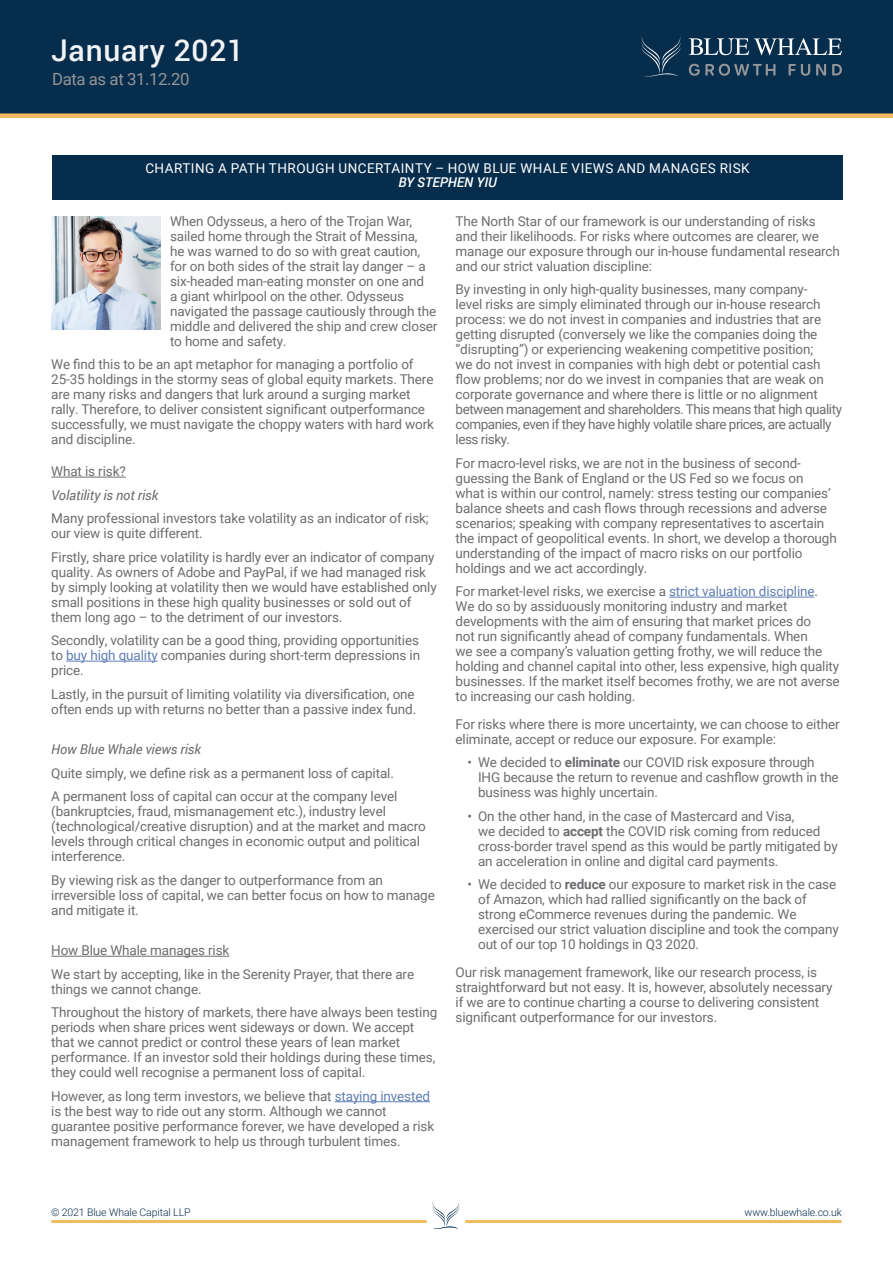
<style>
.page{position:relative;width:893px;height:1263px;background:#fff}
.page>*{position:absolute;margin:0;border:0;box-sizing:border-box;transform-origin:0 0}
.t1{font:500 30px "Roboto";letter-spacing:.025em;color:#f2f4f6}
.t2{font:16.8px "Roboto";letter-spacing:-.025em;color:#939598}
.Paragraph_Style_6{font:13.5px/15px "Roboto";letter-spacing:-.01em;color:#6c6d70}
.t3{font:13.5px "Roboto";letter-spacing:.035em;color:#fff}
.Paragraph_Style_6-2{font:italic 13.5px "Roboto";letter-spacing:-.01em;color:#6c6d70}
.t4{font:italic 500 13.5px "Roboto";color:#fff}
.t5{font:300 10.5px "Roboto";letter-spacing:-.01em;color:#052b4c}
.s1{color:#607eb4}
.s2{font-weight:700}
</style>
<div class="page">
<div style="left:0;top:0;width:893px;height:116px;background:#072d4c"></div>
<div style="left:0;top:113px;width:893px;height:5px;background:#f0bb60"></div>
<svg style="left:642px;top:38px;width:38px;height:39px"></svg>
<svg style="left:689px;top:38px;width:153px;height:17px"></svg>
<svg style="left:689px;top:64px;width:86px;height:12px"></svg>
<svg style="left:789px;top:64px;width:21px;height:12px"></svg>
<svg style="left:816px;top:64px;width:10px;height:12px"></svg>
<svg style="left:832px;top:64px;width:10px;height:12px"></svg>
<hr style="left:51px;top:477px;width:75px;height:1px;background:#6c6d70">
<hr style="left:66px;top:661px;width:92px;height:1px;background:#607eb4">
<hr style="left:51px;top:956px;width:178px;height:1px;background:#6c6d70">
<hr style="left:335px;top:1101px;width:95px;height:1px;background:#607eb4">
<hr style="left:669px;top:597px;width:145px;height:1px;background:#607eb4">
<img style="left:51px;top:216px;width:110px;height:113px">
<div style="left:52px;top:155px;width:791px;height:44px;background:#072d4c"></div>
<svg style="left:433px;top:1202px;width:26px;height:27px"></svg>
<hr style="left:53px;top:1220px;width:372px;height:3px;background:#f0bb60">
<hr style="left:466px;top:1220px;width:374px;height:3px;background:#f0bb60">
<p class="t1" style="left:51px;top:29px;width:195px">January 2021</p>
<p class="t2" style="left:52px;top:67px;width:139px">Data as at 31.12.20</p>
<p class="t3" style="left:145px;top:159px;width:606px">CHARTING A PATH THROUGH UNCERTAINTY – HOW BLUE WHALE VIEWS AND MANAGES RISK</p>
<p class="t4" style="left:398px;top:172px;width:100px">BY STEPHEN YIU</p>
<p class="Paragraph_Style_6" style="left:170px;top:213px;width:269px">When Odysseus, a hero of the Trojan War, sailed home through the Strait of Messina,<br>he was warned to do so with great caution, for on both sides of the strait lay danger – a six-headed man-eating monster on one and<br>a giant whirlpool on the other. Odysseus navigated the passage cautiously through the middle and delivered the ship and crew closer to home and safety.</p>
<p class="Paragraph_Style_6" style="left:51px;top:356px;width:384px">We find this to be an apt metaphor for managing a portfolio of 25-35 holdings in the stormy seas of global equity markets. There are many risks and dangers that lurk around a surging market rally. Therefore, to deliver consistent significant outperformance successfully, we must navigate the choppy waters with hard work and discipline.</p>
<p class="Paragraph_Style_6" style="left:51px;top:463px;width:76px">What is risk?</p>
<p class="Paragraph_Style_6-2" style="left:51px;top:485px;width:109px">Volatility is not risk</p>
<p class="Paragraph_Style_6" style="left:51px;top:510px;width:379px">Many professional investors take volatility as an indicator of risk; our view is quite different.</p>
<p class="Paragraph_Style_6" style="left:51px;top:549px;width:387px">Firstly, share price volatility is hardly ever an indicator of company quality. As owners of Adobe and PayPal, if we had managed risk by simply looking at volatility then we would have established only small positions in these high quality businesses or sold out of them long ago – to the detriment of our investors.</p>
<p class="Paragraph_Style_6" style="left:51px;top:632px;width:370px;text-align:justify">Secondly, volatility can be a good thing, providing opportunities to <span class="s1">buy high quality</span> companies during short-term depressions in price.</p>
<p class="Paragraph_Style_6" style="left:51px;top:686px;width:366px">Lastly, in the pursuit of limiting volatility via diversification, one often ends up with returns no better than a passive index fund.</p>
<p class="Paragraph_Style_6-2" style="left:51px;top:740px;width:151px">How Blue Whale views risk</p>
<p class="Paragraph_Style_6" style="left:51px;top:765px;width:344px">Quite simply, we define risk as a permanent loss of capital.</p>
<p class="Paragraph_Style_6" style="left:51px;top:788px;width:376px">A permanent loss of capital can occur at the company level (bankruptcies, fraud, mismanagement etc.), industry level (technological/creative disruption) and at the market and macro levels through critical changes in economic output and political interference.</p>
<p class="Paragraph_Style_6" style="left:51px;top:872px;width:385px">By viewing risk as the danger to outperformance from an irreversible loss of capital, we can better focus on how to manage and mitigate it.</p>
<p class="Paragraph_Style_6" style="left:51px;top:942px;width:180px">How Blue Whale manages risk</p>
<p class="Paragraph_Style_6" style="left:51px;top:966px;width:364px">We start by accepting, like in the Serenity Prayer, that there are things we cannot change.</p>
<p class="Paragraph_Style_6" style="left:51px;top:1004px;width:387px">Throughout the history of markets, there have always been testing periods when share prices went sideways or down. We accept that we cannot predict or control these years of lean market performance. If an investor sold their holdings during these times, they could well recognise a permanent loss of capital.</p>
<p class="Paragraph_Style_6" style="left:51px;top:1088px;width:384px">However, as long term investors, we believe that <span class="s1">staying invested </span>is the best way to ride out any storm. Although we cannot guarantee positive performance forever, we have developed a risk management framework to help us through turbulent times.</p>
<p class="Paragraph_Style_6" style="left:456px;top:213px;width:386px">The North Star of our framework is our understanding of risks and their likelihoods. For risks where outcomes are clearer, we manage our exposure through our in-house fundamental research and our strict valuation discipline:</p>
<p class="Paragraph_Style_6" style="left:456px;top:281px;width:388px">By investing in only high-quality businesses, many company-<br>level risks are simply eliminated through our in-house research process: we do not invest in companies and industries that are getting disrupted (conversely we like the companies doing the “disrupting”) or experiencing weakening competitive position;<br>we do not invest in companies with high debt or potential cash flow problems; nor do we invest in companies that are weak on corporate governance and where there is little or no alignment between management and shareholders. This means that high quality companies, even if they have highly volatile share prices, are actually less risky.</p>
<p class="Paragraph_Style_6" style="left:456px;top:455px;width:383px">For macro-level risks, we are not in the business of second&shy;guessing the Bank of England or the US Fed so we focus on<br>what is within our control, namely: stress testing our companies’ balance sheets and cash flows through recessions and adverse scenarios; speaking with company representatives to ascertain the impact of geopolitical events. In short, we develop a thorough understanding of the impact of macro risks on our portfolio holdings and we act accordingly.</p>
<p class="Paragraph_Style_6" style="left:456px;top:583px;width:386px">For market-level risks, we exercise a <span class="s1">strict valuation discipline</span>.<br>We do so by assiduously monitoring industry and market developments with the aim of ensuring that market prices do<br>not run significantly ahead of company fundamentals. When<br>we see a company’s valuation getting frothy, we will reduce the holding and channel capital into other, less expensive, high quality businesses. If the market itself becomes frothy, we are not averse to increasing our cash holding.</p>
<p class="Paragraph_Style_6" style="left:456px;top:716px;width:385px">For risks where there is more uncertainty, we can choose to either eliminate, accept or reduce our exposure. For example:</p>
<p class="Paragraph_Style_6" style="left:478px;top:755px;width:362px;text-indent:-11px">• We decided to <span class="s2">eliminate</span> our COVID risk exposure through<br>IHG because the return to revenue and cashflow growth in the business was highly uncertain.</p>
<p class="Paragraph_Style_6" style="left:478px;top:808px;width:361px;text-indent:-11px">• On the other hand, in the case of Mastercard and Visa,<br>we decided to <span class="s2">accept</span> the COVID risk coming from reduced cross-border travel spend as this would be partly mitigated by an acceleration in online and digital card payments.</p>
<p class="Paragraph_Style_6" style="left:478px;top:877px;width:362px;text-indent:-11px">• We decided to <span class="s2">reduce</span> our exposure to market risk in the case of Amazon, which had rallied significantly on the back of strong eCommerce revenues during the pandemic. We exercised our strict valuation discipline and took the company out of our top 10 holdings in Q3 2020.</p>
<p class="Paragraph_Style_6" style="left:456px;top:964px;width:378px">Our risk management framework, like our research process, is straightforward but not easy. It is, however, absolutely necessary if we are to continue charting a course to delivering consistent significant outperformance for our investors.</p>
<p class="t5" style="left:51px;top:1204px;width:141px">© 2021 Blue Whale Capital LLP</p>
<p class="t5" style="left:745px;top:1204px;width:99px">www.bluewhale.co.uk</p>
</div>
